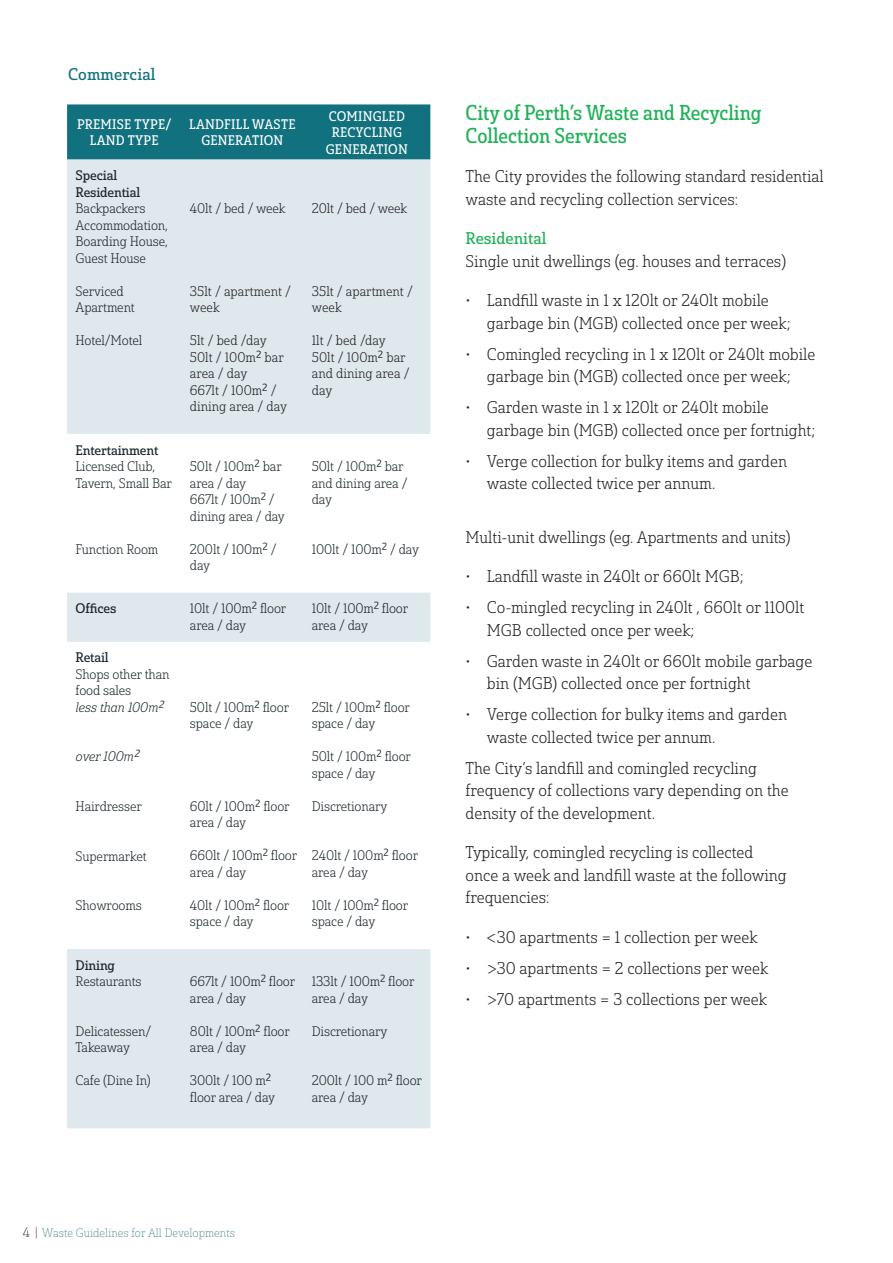
<style>
.page{position:relative;width:893px;height:1263px;background:#fff}
.page>*{position:absolute;margin:0;border:0;box-sizing:border-box;transform-origin:0 0}
.t1{font:21px/22.5px "Solitas Slab Con Reg";color:#21b259}
.t2{font:16.5px/22.5px "Solitas Slab Nor Lig";color:#231f20}
.t3{font:16.5px "Solitas Slab Nor Reg";color:#21b259}
.t4{font:16.5px "Solitas Slab Nor Reg";letter-spacing:.01em;color:#11717e}
.t5{font:13.5px/16.5px "Solitas Slab Nor Lig";letter-spacing:-.01em;color:#1d282c}
.t6{font:13.5px/16.5px "Solitas Slab Nor Lig";color:#231f20}
.t7{font:13.5px/16.5px "Solitas Slab Nor Reg";letter-spacing:.02em;color:#fff;text-align:center;scale:.96 1}
.t8{font:13.5px/16.5px "Solitas Slab Nor Reg";letter-spacing:-.01em;color:#1d282c}
.t9{font:13.5px "Solitas Slab Nor Lig It";letter-spacing:-.01em;color:#1d282c}
.t10{font:12px "Solitas Slab Nor Thi";color:#498390}
.s1{font-size:13.5px;color:#2d292a}
.s2{font-family:"Solitas Slab Con Thi";color:#231f20}
</style>
<div class="page">
<div style="left:67px;top:104px;width:363px;height:56px;background:#11717e"></div>
<svg style="left:67px;top:160px;width:363px;height:968px;fill:#dfe8ec"></svg>
<p class="t4" style="left:68px;top:64px;width:89px">Commercial</p>
<p class="t7" style="left:77px;top:116px;width:100px">PREMISE TYPE/<br>LAND TYPE</p>
<p class="t7" style="left:189px;top:116px;width:112px">LANDFILL WASTE<br>GENERATION</p>
<p class="t7" style="left:326px;top:108px;width:87px">COMINGLED<br>RECYCLING<br>GENERATION</p>
<p class="t8" style="left:76px;top:168px;width:66px">Special<br>Residential</p>
<p class="t5" style="left:76px;top:201px;width:94px">Backpackers<br>Accommodation,<br>Boarding House,<br>Guest House</p>
<p class="t5" style="left:76px;top:283px;width:61px">Serviced<br>Apartment</p>
<p class="t5" style="left:76px;top:333px;width:68px">Hotel/Motel</p>
<p class="t6" style="left:312px;top:201px;width:97px">20lt / bed / week</p>
<p class="t5" style="left:190px;top:201px;width:97px">40lt / bed / week</p>
<p class="t6" style="left:312px;top:283px;width:103px">35lt / apartment / week</p>
<p class="t6" style="left:312px;top:333px;width:99px">1lt / bed /day<br>50lt / 100m² bar and dining area / day</p>
<p class="t6" style="left:190px;top:283px;width:103px">35lt / apartment / week</p>
<p class="t6" style="left:190px;top:333px;width:99px">5lt / bed /day<br>50lt / 100m² bar area / day<br>667lt / 100m² / dining area / day</p>
<p class="t8" style="left:76px;top:442px;width:84px">Entertainment</p>
<p class="t5" style="left:76px;top:458px;width:98px">Licensed Club,<br>Tavern, Small Bar</p>
<p class="t5" style="left:76px;top:541px;width:84px">Function Room</p>
<p class="t5" style="left:190px;top:458px;width:97px">50lt / 100m² bar area / day<br>667lt / 100m² / dining area / day</p>
<p class="t5" style="left:190px;top:541px;width:88px">200lt / 100m² / day</p>
<p class="t5" style="left:312px;top:458px;width:97px">50lt / 100m² bar and dining area / day</p>
<p class="t5" style="left:312px;top:541px;width:109px">100lt / 100m² / day</p>
<p class="t8" style="left:76px;top:601px;width:42px">Offices</p>
<p class="t5" style="left:190px;top:601px;width:98px">10lt / 100m² floor area / day</p>
<p class="t5" style="left:312px;top:601px;width:98px">10lt / 100m² floor area / day</p>
<p class="t8" style="left:76px;top:650px;width:35px">Retail</p>
<p class="t5" style="left:76px;top:666px;width:95px">Shops other than food sales</p>
<p class="t9" style="left:76px;top:699px;width:89px">less than 100m²</p>
<p class="t9" style="left:76px;top:748px;width:65px">over 100m²</p>
<p class="t5" style="left:76px;top:798px;width:68px">Hairdresser</p>
<p class="t5" style="left:76px;top:848px;width:73px">Supermarket</p>
<p class="t5" style="left:76px;top:897px;width:68px">Showrooms</p>
<p class="t5" style="left:312px;top:699px;width:100px">25lt / 100m² floor space / day</p>
<p class="t5" style="left:312px;top:749px;width:101px">50lt / 100m² floor space / day</p>
<p class="t5" style="left:312px;top:798px;width:77px">Discretionary</p>
<p class="t5" style="left:312px;top:848px;width:108px">240lt / 100m² floor area / day</p>
<p class="t5" style="left:312px;top:897px;width:98px">10lt / 100m² floor space / day</p>
<p class="t5" style="left:190px;top:699px;width:101px">50lt / 100m² floor space / day</p>
<p class="t5" style="left:190px;top:798px;width:101px">60lt / 100m² floor area / day</p>
<p class="t5" style="left:190px;top:848px;width:109px">660lt / 100m² floor area / day</p>
<p class="t5" style="left:190px;top:897px;width:101px">40lt / 100m² floor space / day</p>
<p class="t8" style="left:76px;top:957px;width:41px">Dining</p>
<p class="t5" style="left:76px;top:973px;width:67px">Restaurants</p>
<p class="t5" style="left:76px;top:1023px;width:77px">Delicatessen/<br>Takeaway</p>
<p class="t5" style="left:76px;top:1072px;width:77px">Cafe (Dine In)</p>
<p class="t5" style="left:190px;top:973px;width:107px">667lt / 100m² floor area / day</p>
<p class="t5" style="left:190px;top:1023px;width:101px">80lt / 100m² floor area / day</p>
<p class="t5" style="left:190px;top:1072px;width:87px">300lt / 100 m² floor area / day</p>
<p class="t5" style="left:312px;top:973px;width:104px">133lt / 100m² floor area / day</p>
<p class="t5" style="left:312px;top:1023px;width:77px">Discretionary</p>
<p class="t5" style="left:312px;top:1072px;width:112px">200lt / 100 m² floor area / day</p>
<p class="t1" style="left:466px;top:102px;width:297px">City of Perth’s Waste and Recycling<br>Collection Services</p>
<p class="t2" style="left:466px;top:166px;width:360px">The City provides the following standard residential waste and recycling collection services:</p>
<p class="t3" style="left:466px;top:228px;width:82px">Residenital</p>
<p class="t2" style="left:466px;top:250px;width:322px">Single unit dwellings (eg. houses and terraces)</p>
<p class="t2" style="left:487px;top:290px;width:305px;text-indent:-21px">• Landfill waste in 1 x 120lt or 240lt mobile garbage bin (MGB) collected once per week;</p>
<p class="t2" style="left:466px;top:343px;width:351px;text-align:center">• Comingled recycling in 1 x 120lt or 240lt mobile garbage bin (MGB) collected once per week;</p>
<p class="t2" style="left:487px;top:397px;width:330px;text-indent:-21px">• Garden waste in 1 x 120lt or 240lt mobile garbage bin (MGB) collected once per fortnight;</p>
<p class="t2" style="left:487px;top:450px;width:302px;text-indent:-21px">• Verge collection for bulky items and garden waste collected twice per annum.</p>
<p class="t2" style="left:466px;top:526px;width:327px">Multi-unit dwellings (eg. Apartments and units)</p>
<p class="t2" style="left:466px;top:566px;width:280px">• Landfill waste in 240lt or 660lt MGB;</p>
<p class="t2" style="left:487px;top:597px;width:319px;text-indent:-21px">• Co-mingled recycling in 240lt , 660lt or 1100lt<br>MGB collected once per week;</p>
<p class="t2" style="left:487px;top:650px;width:327px;text-indent:-21px">• Garden waste in 240lt or 660lt mobile garbage bin (MGB) collected once per fortnight</p>
<p class="t2" style="left:487px;top:704px;width:302px;text-indent:-21px">• Verge collection for bulky items and garden waste collected twice per annum.</p>
<p class="t2" style="left:466px;top:757px;width:325px">The City’s landfill and comingled recycling frequency of collections vary depending on the density of the development.</p>
<p class="t2" style="left:466px;top:842px;width:323px">Typically, comingled recycling is collected once a week and landfill waste at the following frequencies:</p>
<p class="t2" style="left:466px;top:926px;width:293px">• &lt;30 apartments = 1 collection per week</p>
<p class="t2" style="left:466px;top:957px;width:304px">• &gt;30 apartments = 2 collections per week</p>
<p class="t2" style="left:466px;top:988px;width:303px">• &gt;70 apartments = 3 collections per week</p>
<p class="t10" style="left:23px;top:1226px;width:214px"><span class="s1">4</span> <span class="s2">|</span> Waste Guidelines for All Developments</p>
</div>
